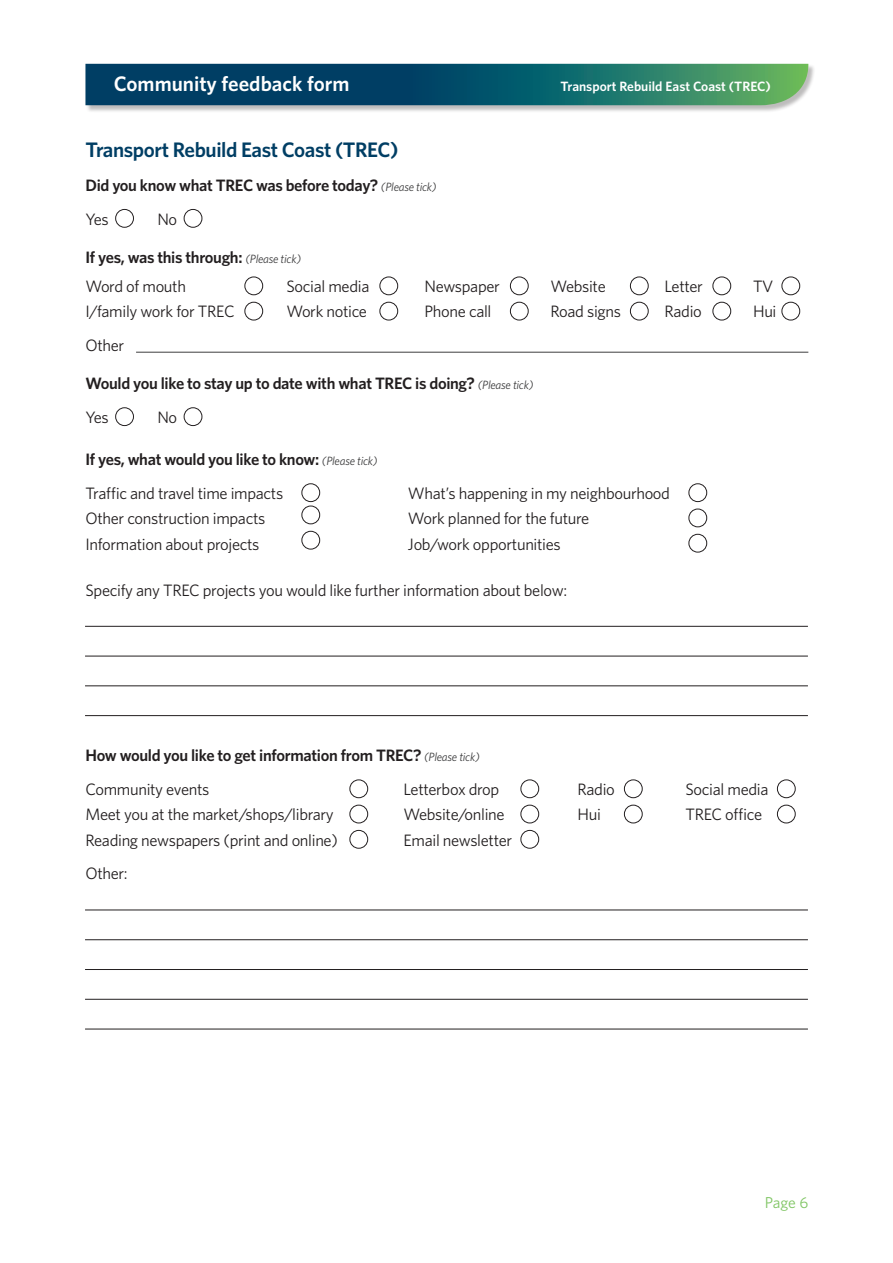
<style>
.page{position:relative;width:893px;height:1263px;background:#fff}
.page>*{position:absolute;margin:0;border:0;box-sizing:border-box;transform-origin:0 0}
.t1{font:600 21px "Whitney";letter-spacing:-.02em;color:#003e64}
.t2{font:600 21px "Whitney";color:#fff}
.t3{font:16.5px "Whitney";letter-spacing:-.02em;color:#231f20}
.t4{font:600 16.5px "Whitney";letter-spacing:-.02em;color:#231f20}
.t5{font:15.75px "Whitney";color:#7fc563}
.t6{font:600 13.5px "Whitney";color:#fff}
.s1{font-weight:400;font-style:italic;font-size:12px;color:#3e3e3f}
</style>
<div class="page">
<div style="left:86px;top:64px;width:729px;height:48px;background:#231f20;opacity:.3"></div>
<svg style="left:85px;top:64px;width:723px;height:41px;background:#155e68"></svg>
<div style="left:115px;top:209px;width:19px;height:19px;border:1px solid #231f20;border-radius:50%"></div>
<div style="left:184px;top:209px;width:18px;height:19px;border:1px solid #231f20;border-radius:50%"></div>
<div style="left:244px;top:277px;width:19px;height:18px;border:1px solid #231f20;border-radius:50%"></div>
<div style="left:379px;top:277px;width:19px;height:18px;border:1px solid #231f20;border-radius:50%"></div>
<div style="left:510px;top:277px;width:19px;height:18px;border:1px solid #231f20;border-radius:50%"></div>
<div style="left:630px;top:277px;width:19px;height:18px;border:1px solid #231f20;border-radius:50%"></div>
<div style="left:712px;top:277px;width:19px;height:18px;border:1px solid #231f20;border-radius:50%"></div>
<div style="left:781px;top:277px;width:19px;height:18px;border:1px solid #231f20;border-radius:50%"></div>
<div style="left:244px;top:302px;width:19px;height:18px;border:1px solid #231f20;border-radius:50%"></div>
<div style="left:379px;top:302px;width:19px;height:18px;border:1px solid #231f20;border-radius:50%"></div>
<div style="left:510px;top:302px;width:19px;height:18px;border:1px solid #231f20;border-radius:50%"></div>
<div style="left:630px;top:302px;width:19px;height:18px;border:1px solid #231f20;border-radius:50%"></div>
<div style="left:712px;top:302px;width:19px;height:18px;border:1px solid #231f20;border-radius:50%"></div>
<div style="left:781px;top:302px;width:19px;height:18px;border:1px solid #231f20;border-radius:50%"></div>
<div style="left:115px;top:407px;width:19px;height:19px;border:1px solid #231f20;border-radius:50%"></div>
<div style="left:184px;top:407px;width:18px;height:19px;border:1px solid #231f20;border-radius:50%"></div>
<div style="left:301px;top:483px;width:19px;height:19px;border:1px solid #231f20;border-radius:50%"></div>
<div style="left:688px;top:483px;width:19px;height:19px;border:1px solid #231f20;border-radius:50%"></div>
<div style="left:301px;top:506px;width:19px;height:18px;border:1px solid #231f20;border-radius:50%"></div>
<div style="left:688px;top:509px;width:19px;height:18px;border:1px solid #231f20;border-radius:50%"></div>
<div style="left:301px;top:531px;width:19px;height:18px;border:1px solid #231f20;border-radius:50%"></div>
<div style="left:688px;top:534px;width:19px;height:18px;border:1px solid #231f20;border-radius:50%"></div>
<div style="left:349px;top:779px;width:19px;height:19px;border:1px solid #231f20;border-radius:50%"></div>
<div style="left:520px;top:779px;width:19px;height:19px;border:1px solid #231f20;border-radius:50%"></div>
<div style="left:624px;top:779px;width:19px;height:19px;border:1px solid #231f20;border-radius:50%"></div>
<div style="left:777px;top:779px;width:19px;height:19px;border:1px solid #231f20;border-radius:50%"></div>
<div style="left:349px;top:805px;width:19px;height:18px;border:1px solid #231f20;border-radius:50%"></div>
<div style="left:520px;top:805px;width:19px;height:18px;border:1px solid #231f20;border-radius:50%"></div>
<div style="left:624px;top:805px;width:19px;height:18px;border:1px solid #231f20;border-radius:50%"></div>
<div style="left:777px;top:805px;width:19px;height:18px;border:1px solid #231f20;border-radius:50%"></div>
<div style="left:349px;top:830px;width:19px;height:19px;border:1px solid #231f20;border-radius:50%"></div>
<div style="left:520px;top:830px;width:19px;height:19px;border:1px solid #231f20;border-radius:50%"></div>
<hr style="left:136px;top:352px;width:672px;height:1px;background:#3e3e3f">
<hr style="left:85px;top:626px;width:723px;height:1px;background:#231f20">
<hr style="left:85px;top:656px;width:723px;height:1px;background:#231f20">
<hr style="left:85px;top:686px;width:723px;height:1px;background:#231f20">
<hr style="left:85px;top:715px;width:723px;height:1px;background:#231f20">
<hr style="left:85px;top:910px;width:723px;height:1px;background:#231f20">
<hr style="left:85px;top:939px;width:723px;height:1px;background:#231f20">
<hr style="left:85px;top:969px;width:723px;height:1px;background:#231f20">
<hr style="left:85px;top:999px;width:723px;height:1px;background:#231f20">
<hr style="left:85px;top:1029px;width:723px;height:1px;background:#231f20">
<p class="t2" style="left:114px;top:69px;width:237px">Community feedback form</p>
<p class="t6" style="left:561px;top:77px;width:212px">Transport Rebuild East Coast (TREC)</p>
<p class="t1" style="left:85px;top:136px;width:314px">Transport Rebuild East Coast (TREC)</p>
<p class="t4" style="left:85px;top:174px;width:353px">Did you know what TREC was before today? <span class="s1">(Please tick)</span></p>
<p class="t3" style="left:85px;top:208px;width:25px">Yes</p>
<p class="t3" style="left:157px;top:208px;width:21px">No</p>
<p class="t4" style="left:85px;top:246px;width:217px">If yes, was this through: <span class="s1">(Please tick)</span></p>
<p class="t3" style="left:85px;top:275px;width:102px">Word of mouth</p>
<p class="t3" style="left:286px;top:275px;width:84px">Social media</p>
<p class="t3" style="left:424px;top:275px;width:77px">Newspaper</p>
<p class="t3" style="left:550px;top:275px;width:57px">Website</p>
<p class="t3" style="left:664px;top:275px;width:40px">Letter</p>
<p class="t3" style="left:753px;top:275px;width:22px">TV</p>
<p class="t3" style="left:85px;top:301px;width:151px">I/family work for TREC</p>
<p class="t3" style="left:286px;top:301px;width:82px">Work notice</p>
<p class="t3" style="left:424px;top:301px;width:68px">Phone call</p>
<p class="t3" style="left:550px;top:301px;width:72px">Road signs</p>
<p class="t3" style="left:664px;top:301px;width:39px">Radio</p>
<p class="t3" style="left:753px;top:301px;width:25px">Hui</p>
<p class="t3" style="left:85px;top:334px;width:40px">Other</p>
<p class="t4" style="left:85px;top:372px;width:449px">Would you like to stay up to date with what TREC is doing? <span class="s1">(Please tick)</span></p>
<p class="t3" style="left:85px;top:406px;width:25px">Yes</p>
<p class="t3" style="left:157px;top:406px;width:21px">No</p>
<p class="t4" style="left:85px;top:448px;width:294px">If yes, what would you like to know: <span class="s1">(Please tick)</span></p>
<p class="t3" style="left:85px;top:482px;width:199px">Traffic and travel time impacts</p>
<p class="t3" style="left:408px;top:482px;width:264px">What’s happening in my neighbourhood</p>
<p class="t3" style="left:85px;top:507px;width:181px">Other construction impacts</p>
<p class="t3" style="left:408px;top:507px;width:183px">Work planned for the future</p>
<p class="t3" style="left:85px;top:533px;width:176px">Information about projects</p>
<p class="t3" style="left:408px;top:533px;width:154px">Job/work opportunities</p>
<p class="t3" style="left:85px;top:579px;width:483px">Specify any TREC projects you would like further information about below:</p>
<p class="t4" style="left:85px;top:745px;width:396px">How would you like to get information from TREC? <span class="s1">(Please tick)</span></p>
<p class="t3" style="left:85px;top:778px;width:125px">Community events</p>
<p class="t3" style="left:403px;top:778px;width:97px">Letterbox drop</p>
<p class="t3" style="left:577px;top:778px;width:39px">Radio</p>
<p class="t3" style="left:685px;top:778px;width:84px">Social media</p>
<p class="t3" style="left:85px;top:804px;width:250px">Meet you at the market/shops/library</p>
<p class="t3" style="left:403px;top:804px;width:103px">Website/online</p>
<p class="t3" style="left:577px;top:804px;width:25px">Hui</p>
<p class="t3" style="left:685px;top:804px;width:78px">TREC office</p>
<p class="t3" style="left:85px;top:829px;width:254px">Reading newspapers (print and online)</p>
<p class="t3" style="left:403px;top:829px;width:110px">Email newsletter</p>
<p class="t3" style="left:85px;top:863px;width:44px">Other:</p>
<p class="t5" style="left:765px;top:1192px;width:45px">Page 6</p>
</div>
